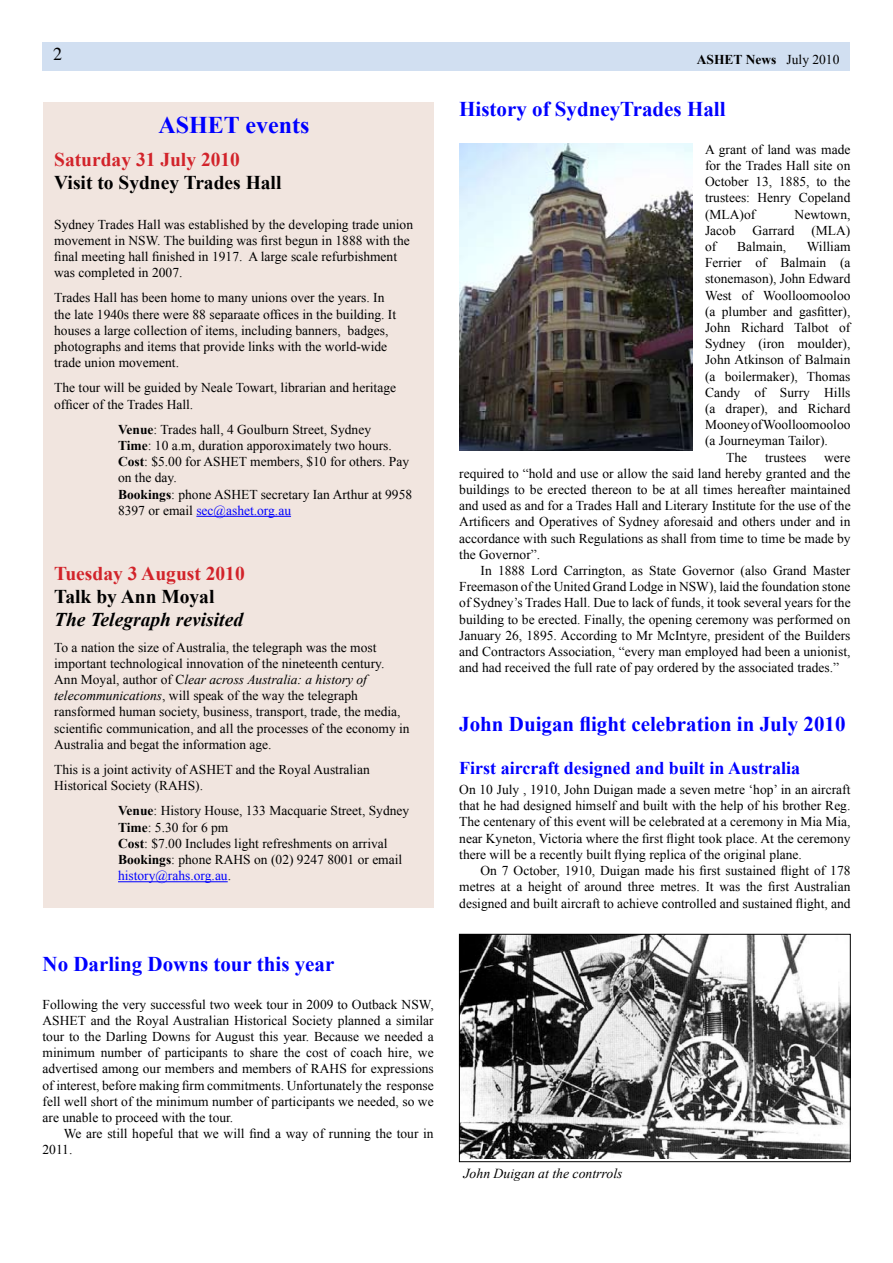
<style>
.page{position:relative;width:893px;height:1263px;background:#fff}
.page>*{position:absolute;margin:0;border:0;box-sizing:border-box;transform-origin:0 0}
.t1{font:700 24px "Times New Roman";color:#00f}
.t2{font:700 21px "Times New Roman";color:#00f}
.t3{font:700 19.5px "Times New Roman";color:#000}
.t4{font:700 19.5px "Times New Roman";color:#d2232a}
.t5{font:italic 700 19.5px "Times New Roman";color:#000}
.t6{font:700 18px "Times New Roman";color:#00f}
.t7{font:18px "Times";color:#000}
.t8{font:italic 13.8px "Times New Roman";color:#000}
.t9{font:13.5px/16.2px "Times New Roman";color:#000}
.t10{font:700 13.5px "Times New Roman";color:#000}
.s1{font-weight:700}
.s2{color:#00f}
.s3{font-style:italic}
.s4{font-weight:400}
</style>
<div class="page">
<div style="left:43px;top:43px;width:807px;height:28px;background:#d1dff1"></div>
<div style="left:43px;top:102px;width:391px;height:806px;background:#f1e5df"></div>
<hr style="left:196px;top:516px;width:95px;height:1px;background:#00f">
<hr style="left:118px;top:881px;width:110px;height:1px;background:#00f">
<img style="left:459px;top:143px;width:233px;height:307px">
<img style="left:461px;top:936px;width:387px;height:222px">
<div style="left:459px;top:934px;width:391px;height:228px;border:1px solid #000"></div>
<h3 class="t7" style="left:53px;top:47px;width:10px">2</h3>
<h1 class="t1" style="left:158px;top:112px;width:152px">ASHET events</h1>
<h3 class="t4" style="left:54px;top:148px;width:187px">Saturday 31 July 2010</h3>
<h3 class="t3" style="left:54px;top:172px;width:229px">Visit to Sydney Trades Hall</h3>
<p class="t9" style="left:54px;top:216px;width:360px">Sydney Trades Hall was established by the developing trade union movement in NSW. The building was first begun in 1888 with the final meeting hall finished in 1917. A large scale refurbishment was completed in 2007.</p>
<p class="t9" style="left:54px;top:290px;width:343px">Trades Hall has been home to many unions over the years. In the late 1940s there were 88 separaate offices in the building. It houses a large collection of items, including banners, badges, photographs and items that provide links with the world-wide trade union movement.</p>
<p class="t9" style="left:54px;top:380px;width:343px">The tour will be guided by Neale Towart, librarian and heritage officer of the Trades Hall.</p>
<p class="t9" style="left:118px;top:421px;width:296px"><span class="s1">Venue</span>: Trades hall, 4 Goulburn Street, Sydney<br><span class="s1">Time</span>: 10 a.m, duration apporoximately two hours.<br><span class="s1">Cost</span>: $5.00 for ASHET members, $10 for others. Pay on the day.<br><span class="s1">Bookings</span>: phone ASHET secretary Ian Arthur at 9958<br>8397 or email <span class="s2">sec@ashet.org.au</span></p>
<h3 class="t4" style="left:54px;top:562px;width:192px">Tuesday 3 August 2010</h3>
<h3 class="t3" style="left:54px;top:586px;width:162px">Talk by Ann Moyal</h3>
<h3 class="t5" style="left:54px;top:609px;width:190px">The Telegraph revisited</h3>
<p class="t9" style="left:54px;top:639px;width:357px">To a nation the size of Australia, the telegraph was the most important technological innovation of the nineteenth century.<br>Ann Moyal, author of C<span class="s3">lear across Australia: a history of telecommunications</span>, will speak of the way the telegraph ransformed human society, business, transport, trade, the media, scientific communication, and all the processes of the economy in Australia and begat the information age.</p>
<p class="t9" style="left:54px;top:761px;width:317px">This is a joint activity of ASHET and the Royal Australian<br>Historical Society (RAHS).</p>
<p class="t9" style="left:118px;top:803px;width:293px"><span class="s1">Venue</span>: History House, 133 Macquarie Street, Sydney <span class="s1">Time</span>: 5.30 for 6 pm<br><span class="s1">Cost</span>: $7.00 Includes light refreshments on arrival <span class="s1">Bookings</span>: phone RAHS on (02) 9247 8001 or email <span class="s2">history@rahs.org.au</span>.</p>
<h2 class="t2" style="left:43px;top:952px;width:293px">No Darling Downs tour this year</h2>
<p class="t9" style="left:43px;top:996px;width:393px;text-align:justify">Following the very successful two week tour in 2009 to Outback NSW, ASHET and the Royal Australian Historical Society planned a similar tour to the Darling Downs for August this year. Because we needed a minimum number of participants to share the cost of coach hire, we advertised among our members and members of RAHS for expressions of interest, before making firm commitments. Unfortunately the response fell well short of the minimum number of participants we needed, so we are unable to proceed with the tour.</p>
<p class="t9" style="left:43px;top:1125px;width:393px;text-indent:21px">We are still hopeful that we will find a way of running the tour in<br>2011.</p>
<p class="t10" style="left:697px;top:52px;width:144px">ASHET News <span class="s4">July 2010</span></p>
<h2 class="t2" style="left:459px;top:98px;width:268px">History of SydneyTrades Hall</h2>
<p class="t9" style="left:705px;top:141px;width:147px;text-align:justify">A grant of land was made for the Trades Hall site on October 13, 1885, to the trustees: Henry Copeland (MLA)of</p>
<p class="t9" style="left:705px;top:206px;width:147px;text-align:justify;text-indent:90px">Newtown, Jacob Garrard (MLA) of</p>
<p class="t9" style="left:737px;top:238px;width:51px">Balmain,</p>
<p class="t9" style="left:807px;top:238px;width:45px">William</p>
<p class="t9" style="left:705px;top:254px;width:147px">Ferrier of Balmain (a</p>
<p class="t9" style="left:705px;top:271px;width:147px">stonemason), John Edward</p>
<p class="t9" style="left:705px;top:287px;width:147px">West of Woolloomooloo</p>
<p class="t9" style="left:705px;top:303px;width:147px">(a plumber and gasfitter),</p>
<p class="t9" style="left:705px;top:319px;width:147px">John Richard Talbot of</p>
<p class="t9" style="left:705px;top:335px;width:147px">Sydney (iron moulder),</p>
<p class="t9" style="left:705px;top:352px;width:147px">John Atkinson of Balmain</p>
<p class="t9" style="left:705px;top:368px;width:147px">(a boilermaker), Thomas</p>
<p class="t9" style="left:705px;top:384px;width:147px">Candy of Surry Hills</p>
<p class="t9" style="left:705px;top:400px;width:147px">(a draper), and Richard</p>
<p class="t9" style="left:705px;top:416px;width:147px">Mooney of Woolloomooloo</p>
<p class="t9" style="left:705px;top:433px;width:124px">(a Journeyman Tailor).</p>
<p class="t9" style="left:726px;top:449px;width:22px">The</p>
<p class="t9" style="left:765px;top:449px;width:43px">trustees</p>
<p class="t9" style="left:459px;top:449px;width:393px;text-align:justify;text-indent:365px">were required to “hold and use or allow the said land hereby granted and the buildings to be erected thereon to be at all times hereafter maintained and used as and for a Trades Hall and Literary Institute for the use of the Artificers and Operatives of Sydney aforesaid and others under and in accordance with such Regulations as shall from time to time be made by the Governor”.</p>
<p class="t9" style="left:459px;top:562px;width:393px;text-align:justify;text-indent:21px">In 1888 Lord Carrington, as State Governor (also Grand Master Freemason of the United Grand Lodge in NSW), laid the foundation stone of Sydney’s Trades Hall. Due to lack of funds, it took several years for the building to be erected. Finally, the opening ceremony was performed on January 26, 1895. According to Mr McIntyre, president of the Builders and Contractors Association, “every man employed had been a unionist, and had received the full rate of pay ordered by the associated trades.”</p>
<h2 class="t2" style="left:459px;top:712px;width:388px">John Duigan flight celebration in July 2010</h2>
<h3 class="t6" style="left:459px;top:758px;width:342px">First aircraft designed and built in Australia</h3>
<p class="t9" style="left:459px;top:781px;width:393px;text-align:justify">On 10 July , 1910, John Duigan made a seven metre ‘hop’ in an aircraft that he had designed himself and built with the help of his brother Reg.<br>The centenary of this event will be celebrated at a ceremony in Mia Mia, near Kyneton, Victoria where the first flight took place. At the ceremony there will be a recently built flying replica of the original plane.</p>
<p class="t9" style="left:459px;top:862px;width:393px;text-align:justify;text-indent:21px">On 7 October, 1910, Duigan made his first sustained flight of 178 metres at a height of around three metres. It was the first Australian designed and built aircraft to achieve controlled and sustained flight, and</p>
<p class="t8" style="left:463px;top:1166px;width:161px">John Duigan at the contrrols</p>
</div>
